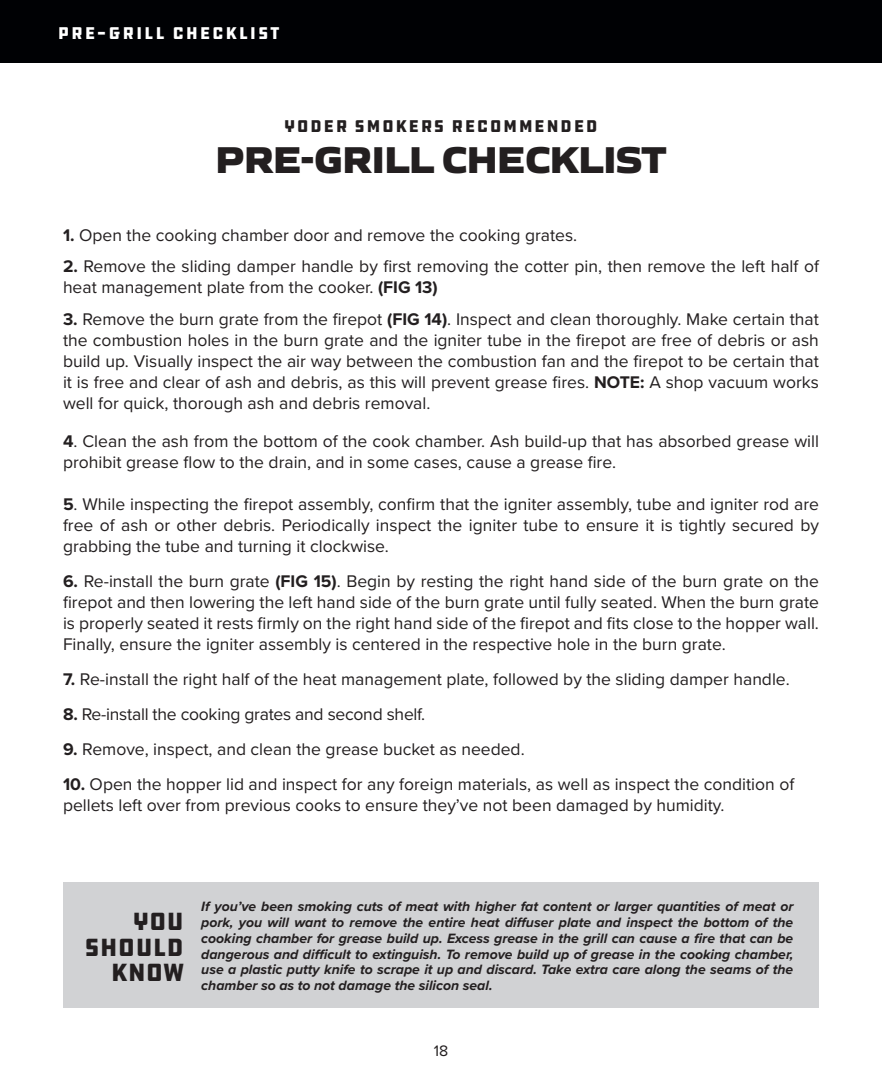
<style>
.page{position:relative;width:882px;height:1071px;background:#fff}
.page>*{position:absolute;margin:0;border:0;box-sizing:border-box;transform-origin:0 0}
.t1{font:800 38.5px "Gomme Sans";letter-spacing:-.01em;color:#231f20}
.t2{font:25.55px/25.6px "DDC Hardware";color:#231f20;text-align:right}
.t3{font:17.5px/21px "Proxima Nova";color:#231f20}
.t4{font:17.5px "DDC Hardware";letter-spacing:.08em;color:#231f20}
.t5{font:17.5px "DDC Hardware";letter-spacing:.1em;color:#fff}
.t6{font:15.75px "Proxima Nova";color:#231f20}
.t7{font:italic 700 14px/15.8px "Proxima Nova";color:#231f20;text-align:justify}
.s1{font-weight:700}
</style>
<div class="page">
<div style="left:0;top:0;width:882px;height:63px;background:#000104"></div>
<div style="left:63px;top:883px;width:756px;height:125px;background:#d1d2d4"></div>
<p class="t5" style="left:58px;top:22px;width:223px">PRE-GRILL CHECKLIST</p>
<p class="t4" style="left:284px;top:115px;width:315px">YODER SMOKERS RECOMMENDED</p>
<h1 class="t1" style="left:216px;top:128px;width:452px">PRE-GRILL CHECKLIST</h1>
<p class="t3" style="left:63px;top:224px;width:516px"><span class="s1">1.</span> Open the cooking chamber door and remove the cooking grates.</p>
<p class="t3" style="left:63px;top:255px;width:757px"><span class="s1">2.</span> Remove the sliding damper handle by first removing the cotter pin, then remove the left half of heat management plate from the cooker. <span class="s1">(FIG 13)</span></p>
<p class="t3" style="left:63px;top:308px;width:757px;text-align:justify"><span class="s1">3.</span> Remove the burn grate from the firepot <span class="s1">(FIG 14)</span>. Inspect and clean thoroughly. Make certain that the combustion holes in the burn grate and the igniter tube in the firepot are free of debris or ash build up. Visually inspect the air way between the combustion fan and the firepot to be certain that it is free and clear of ash and debris, as this will prevent grease fires. <span class="s1">NOTE:</span> A shop vacuum works well for quick, thorough ash and debris removal.</p>
<p class="t3" style="left:63px;top:430px;width:758px"><span class="s1">4</span>. Clean the ash from the bottom of the cook chamber. Ash build-up that has absorbed grease will prohibit grease flow to the drain, and in some cases, cause a grease fire.</p>
<p class="t3" style="left:63px;top:493px;width:758px;text-align:justify"><span class="s1">5</span>. While inspecting the firepot assembly, confirm that the igniter assembly, tube and igniter rod are free of ash or other debris. Periodically inspect the igniter tube to ensure it is tightly secured by grabbing the tube and turning it clockwise.</p>
<p class="t3" style="left:63px;top:570px;width:758px;text-align:justify"><span class="s1">6.</span> Re-install the burn grate <span class="s1">(FIG 15)</span>. Begin by resting the right hand side of the burn grate on the firepot and then lowering the left hand side of the burn grate until fully seated. When the burn grate is properly seated it rests firmly on the right hand side of the firepot and fits close to the hopper wall.<br>Finally, ensure the igniter assembly is centered in the respective hole in the burn grate.</p>
<p class="t3" style="left:63px;top:668px;width:728px"><span class="s1">7.</span> Re-install the right half of the heat management plate, followed by the sliding damper handle.</p>
<p class="t3" style="left:63px;top:703px;width:364px"><span class="s1">8.</span> Re-install the cooking grates and second shelf.</p>
<p class="t3" style="left:63px;top:738px;width:463px"><span class="s1">9.</span> Remove, inspect, and clean the grease bucket as needed.</p>
<p class="t3" style="left:63px;top:773px;width:733px"><span class="s1">10.</span> Open the hopper lid and inspect for any foreign materials, as well as inspect the condition of pellets left over from previous cooks to ensure they’ve not been damaged by humidity.</p>
<h2 class="t2" style="left:85px;top:909px;width:101px">YOU<br>SHOULD<br>KNOW</h2>
<p class="t7" style="left:201px;top:899px;width:594px">If you’ve been smoking cuts of meat with higher fat content or larger quantities of meat or pork, you will want to remove the entire heat diffuser plate and inspect the bottom of the cooking chamber for grease build up. Excess grease in the grill can cause a fire that can be dangerous and difficult to extinguish. To remove build up of grease in the cooking chamber, use a plastic putty knife to scrape it up and discard. Take extra care along the seams of the chamber so as to not damage the silicon seal.</p>
<p class="t6" style="left:434px;top:1039px;width:16px">18</p>
</div>
